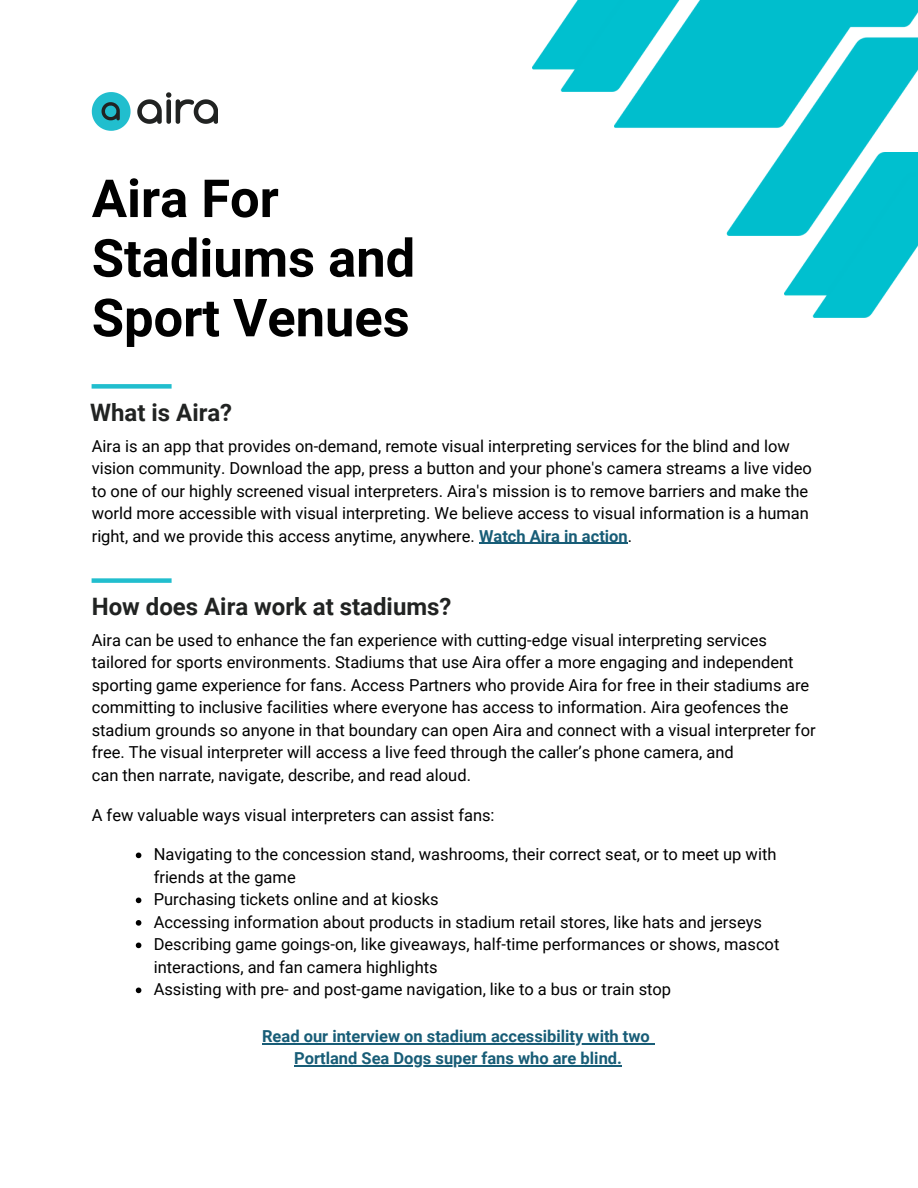
<style>
.page{position:relative;width:918px;height:1188px;background:#fff}
.page>*{position:absolute;margin:0;border:0;box-sizing:border-box;transform-origin:0 0}
.t1{font:700 52.5px/59.7px "Roboto";color:#000}
.t2{font:700 24px "Roboto";color:#212322}
.t3{font:16.5px/22.5px "Roboto";color:#000}
.t4{font:700 16.5px/22.5px "Roboto";color:#185d77;text-align:center}
.s1{font-weight:700;color:#185d77}
</style>
<div class="page">
<svg style="left:137px;top:92px;width:81px;height:32px"></svg>
<svg style="left:92px;top:92px;width:39px;height:39px"></svg>
<img style="left:615px;top:0;width:303px;height:236px">
<img style="left:533px;top:0;width:180px;height:91px">
<img style="left:784px;top:153px;width:134px;height:164px">
<div style="left:92px;top:384px;width:80px;height:5px;background:#21bece"></div>
<div style="left:92px;top:578px;width:80px;height:5px;background:#21bece"></div>
<hr style="left:479px;top:543px;width:149px;height:1px;background:#185d77">
<svg style="left:136px;top:853px;width:5px;height:5px"></svg>
<svg style="left:136px;top:898px;width:5px;height:5px"></svg>
<svg style="left:136px;top:920px;width:5px;height:6px"></svg>
<svg style="left:136px;top:943px;width:5px;height:5px"></svg>
<svg style="left:136px;top:988px;width:5px;height:5px"></svg>
<hr style="left:262px;top:1043px;width:388px;height:1px;background:#185d77">
<hr style="left:294px;top:1065px;width:328px;height:2px;background:#185d77">
<h1 class="t1" style="left:92px;top:169px;width:325px">Aira For<br>Stadiums and<br>Sport Venues</h1>
<h2 class="t2" style="left:90px;top:399px;width:143px">What is Aira?</h2>
<p class="t3" style="left:92px;top:435px;width:722px">Aira is an app that provides on-demand, remote visual interpreting services for the blind and low vision community. Download the app, press a button and your phone's camera streams a live video to one of our highly screened visual interpreters. Aira's mission is to remove barriers and make the world more accessible with visual interpreting. We believe access to visual information is a human right, and we provide this access anytime, anywhere. <span class="s1">Watch Aira in action</span>.</p>
<h2 class="t2" style="left:92px;top:593px;width:361px">How does Aira work at stadiums?</h2>
<p class="t3" style="left:92px;top:629px;width:725px">Aira can be used to enhance the fan experience with cutting-edge visual interpreting services tailored for sports environments. Stadiums that use Aira offer a more engaging and independent sporting game experience for fans. Access Partners who provide Aira for free in their stadiums are committing to inclusive facilities where everyone has access to information. Aira geofences the stadium grounds so anyone in that boundary can open Aira and connect with a visual interpreter for free. The visual interpreter will access a live feed through the caller’s phone camera, and<br>can then narrate, navigate, describe, and read aloud.</p>
<p class="t3" style="left:92px;top:804px;width:404px">A few valuable ways visual interpreters can assist fans:</p>
<p class="t3" style="left:154px;top:844px;width:624px">Navigating to the concession stand, washrooms, their correct seat, or to meet up with friends at the game</p>
<p class="t3" style="left:154px;top:889px;width:287px">Purchasing tickets online and at kiosks</p>
<p class="t3" style="left:154px;top:911px;width:610px">Accessing information about products in stadium retail stores, like hats and jerseys</p>
<p class="t3" style="left:154px;top:934px;width:627px">Describing game goings-on, like giveaways, half-time performances or shows, mascot interactions, and fan camera highlights</p>
<p class="t3" style="left:154px;top:979px;width:519px">Assisting with pre- and post-game navigation, like to a bus or train stop</p>
<p class="t4" style="left:262px;top:1025px;width:389px">Read our interview on stadium accessibility with two<br>Portland Sea Dogs super fans who are blind.</p>
</div>
